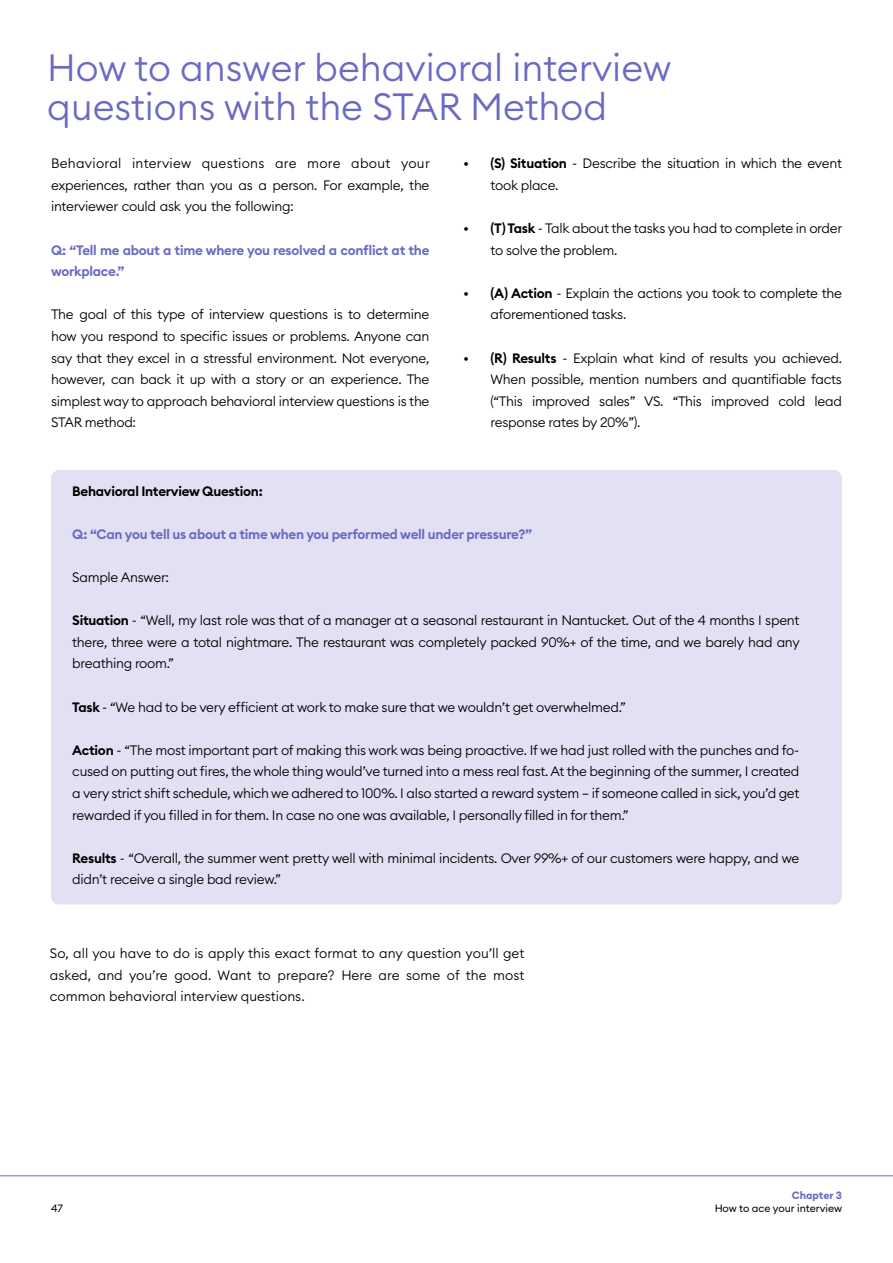
<style>
.page{position:relative;width:893px;height:1263px;background:#fff}
.page>*{position:absolute;margin:0;border:0;box-sizing:border-box;transform-origin:0 0}
.t1{font:300 37.5px/39px "Euclid Circular B";color:#6a6ac4}
.t2{font:300 13.5px/21.6px "Euclid Circular B";letter-spacing:-.02em;color:#000;text-align:justify}
.t3{font:600 13.5px/21.6px "Euclid Circular B";letter-spacing:-.02em;color:#6a6ac4}
.t4{font:600 13.5px "Euclid Circular B";letter-spacing:-.02em;color:#000}
.t5{font:10.5px "Euclid Circular B";color:#000}
.t6{font:700 10.5px "Euclid Circular B";color:#6a6ac4}
.t7{font:10.5px "Euclid Circular B";color:#020203}
.s1{font-weight:600}
</style>
<div class="page">
<div style="left:51px;top:470px;width:791px;height:434px;background:#e1e1f3;border-radius:9px"></div>
<hr style="left:0;top:1175px;width:893px;height:1px;background:#6a6ac4">
<h1 class="t1" style="left:47px;top:48px;width:626px">How to answer behavioral interview questions with the STAR Method</h1>
<p class="t2" style="left:51px;top:152px;width:380px">Behavioral interview questions are more about your experiences, rather than you as a person. For example, the interviewer could ask you the following:</p>
<p class="t3" style="left:51px;top:239px;width:380px">Q: “Tell me about a time where you resolved a conflict at the workplace.”</p>
<p class="t2" style="left:51px;top:304px;width:380px">The goal of this type of interview questions is to determine how you respond to specific issues or problems. Anyone can say that they excel in a stressful environment. Not everyone, however, can back it up with a story or an experience. The simplest way to approach behavioral interview questions is the STAR method:</p>
<p class="t2" style="left:490px;top:152px;width:353px;text-indent:-27px"><span class="s1">• (S) Situation</span> - Describe the situation in which the event took place.</p>
<p class="t2" style="left:490px;top:217px;width:353px;text-indent:-27px"><span class="s1">• (T) Task</span> - Talk about the tasks you had to complete in order to solve the problem.</p>
<p class="t2" style="left:490px;top:282px;width:353px;text-indent:-27px"><span class="s1">• (A) Action</span> - Explain the actions you took to complete the aforementioned tasks.</p>
<p class="t2" style="left:490px;top:347px;width:353px;text-indent:-27px"><span class="s1">• (R) Results</span> - Explain what kind of results you achieved.<br>When possible, mention numbers and quantifiable facts (“This improved sales” VS. “This improved cold lead response rates by 20%”).</p>
<p class="t4" style="left:72px;top:482px;width:192px">Behavioral Interview Question:</p>
<p class="t3" style="left:72px;top:523px;width:461px">Q: “Can you tell us about a time when you performed well under pressure?”</p>
<p class="t2" style="left:72px;top:566px;width:98px">Sample Answer:</p>
<p class="t2" style="left:72px;top:609px;width:729px"><span class="s1">Situation</span> - “Well, my last role was that of a manager at a seasonal restaurant in Nantucket. Out of the 4 months I spent there, three were a total nightmare. The restaurant was completely packed 90%+ of the time, and we barely had any breathing room.”</p>
<p class="t2" style="left:72px;top:696px;width:555px"><span class="s1">Task</span> - “We had to be very efficient at work to make sure that we wouldn’t get overwhelmed.”</p>
<p class="t2" style="left:72px;top:739px;width:729px"><span class="s1">Action</span> - “The most important part of making this work was being proactive. If we had just rolled with the punches and fo&shy;cused on putting out fires, the whole thing would’ve turned into a mess real fast. At the beginning of the summer, I created a very strict shift schedule, which we adhered to 100%. I also started a reward system – if someone called in sick, you’d get rewarded if you filled in for them. In case no one was available, I personally filled in for them.”</p>
<p class="t2" style="left:72px;top:847px;width:729px"><span class="s1">Results</span> - “Overall, the summer went pretty well with minimal incidents. Over 99%+ of our customers were happy, and we didn’t receive a single bad review.”</p>
<p class="t2" style="left:50px;top:942px;width:476px">So, all you have to do is apply this exact format to any question you’ll get asked, and you’re good. Want to prepare? Here are some of the most common behavioral interview questions.</p>
<p class="t6" style="left:792px;top:1189px;width:52px">Chapter 3</p>
<p class="t7" style="left:51px;top:1201px;width:13px">47</p>
<p class="t5" style="left:715px;top:1201px;width:129px">How to ace your interview</p>
</div>
